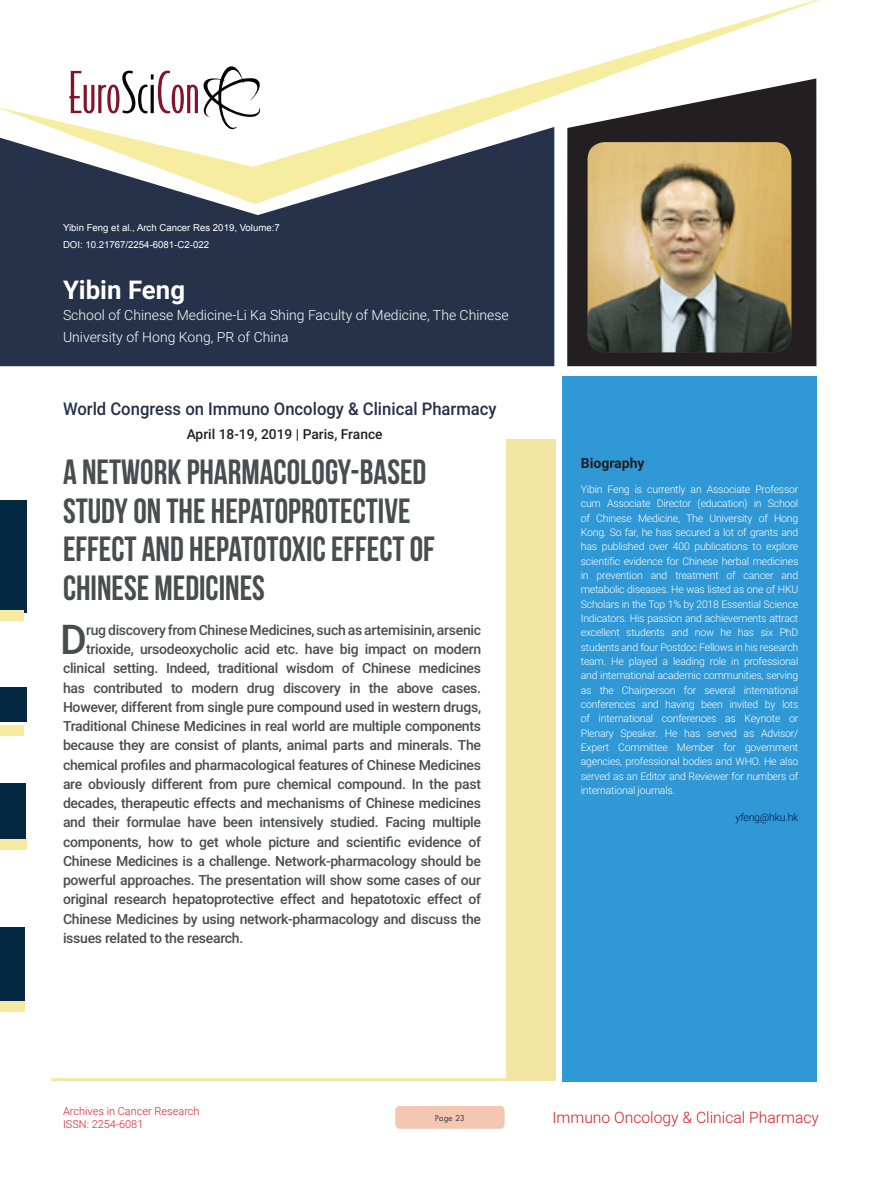
<style>
.page{position:relative;width:882px;height:1197px;background:#fff}
.page>*{position:absolute;margin:0;border:0;box-sizing:border-box;transform-origin:0 0}
.Abstract{font:500 41.12px "Roboto";color:#4b4c4d}
.t1{font:35px/38.5px "Bebas Neue";color:#4b4c4d}
.t2{font:700 25.9px "Roboto";color:#fff}
.t3{font:500 17.5px "Roboto";color:#243049;scale:.95 1}
.t4{font:300 15.75px "Roboto";color:#d91e24}
.Abstract-2{font:500 14px "Roboto";letter-spacing:-.02em;color:#4b4c4d}
.t5{font:300 14px/21.5px "Roboto";color:#fff}
.Bio_Heading{font:700 14px "Roboto";color:#231f20}
.t6{font:500 13.83px "Roboto";color:#231f20}
.t7{font:300 11.03px/13.1px "Roboto";color:#d91e24}
.Biography{font:300 10.5px/14.3px "Roboto";letter-spacing:-.02em;color:#fff;text-align:justify}
.Biography-2{font:300 10.5px "Roboto";letter-spacing:-.02em;color:#001954}
.t8{font:9.62px "Arial";color:#fff}
.t9{font:9.45px "Tw Cen";letter-spacing:-.02em;color:#4b4c4d;scale:.95 1}
</style>
<div class="page">
<div style="left:0;top:204px;width:554px;height:162px;background:#26324a"></div>
<div style="left:562px;top:376px;width:255px;height:706px;background:#3098d4"></div>
<div style="left:506px;top:439px;width:50px;height:642px;background:#f2e4a2"></div>
<hr style="left:51px;top:1078px;width:459px;height:3px;background:#f2e4a2">
<svg style="left:0;top:0;width:819px;height:204px"></svg>
<div style="left:0;top:500px;width:26px;height:112px;background:#042842"></div>
<div style="left:0;top:783px;width:25px;height:60px;background:#042842"></div>
<div style="left:0;top:688px;width:26px;height:34px;background:#042842"></div>
<div style="left:0;top:610px;width:23px;height:11px;background:#f6eba1"></div>
<div style="left:0;top:839px;width:27px;height:11px;background:#f6eba1"></div>
<div style="left:0;top:725px;width:23px;height:11px;background:#f6eba1"></div>
<div style="left:0;top:927px;width:25px;height:74px;background:#042842"></div>
<div style="left:0;top:1001px;width:25px;height:11px;background:#f6eba1"></div>
<div style="left:395px;top:1106px;width:110px;height:23px;background:#f5c6b2;border-radius:4px"></div>
<svg style="left:567px;top:78px;width:249px;height:288px;fill:#231f20"></svg>
<img style="left:588px;top:142px;width:203px;height:210px">
<p class="t8" style="left:63px;top:222px;width:218px">Yibin Feng et al., Arch Cancer Res 2019, Volume:7</p>
<p class="t8" style="left:63px;top:238px;width:148px">DOI: 10.21767/2254-6081-C2-022</p>
<p class="t2" style="left:63px;top:271px;width:124px">Yibin Feng</p>
<p class="t5" style="left:63px;top:304px;width:447px">School of Chinese Medicine-Li Ka Shing Faculty of Medicine, The Chinese<br>University of Hong Kong, PR of China</p>
<p class="t3" style="left:63px;top:396px;width:458px">World Congress on Immuno Oncology &amp; Clinical Pharmacy</p>
<p class="t6" style="left:187px;top:424px;width:197px">April 18-19, 2019 | Paris, France</p>
<p class="t1" style="left:63px;top:452px;width:373px">A NETWORK PHARMACOLOGY-BASED<br>STUDY ON THE HEPATOPROTECTIVE<br>EFFECT AND HEPATOTOXIC EFFECT OF<br>CHINESE MEDICINES</p>
<p class="Abstract" style="left:60px;top:611px;width:28px">D</p>
<p class="Abstract-2" style="left:86px;top:620px;width:397px">rug discovery from Chinese Medicines, such as artemisinin, arsenic</p>
<p class="Abstract-2" style="left:86px;top:639px;width:397px">trioxide, ursodeoxycholic acid etc. have big impact on modern</p>
<p class="Abstract-2" style="left:63px;top:659px;width:420px">clinical setting. Indeed, traditional wisdom of Chinese medicines</p>
<p class="Abstract-2" style="left:63px;top:678px;width:420px">has contributed to modern drug discovery in the above cases.</p>
<p class="Abstract-2" style="left:63px;top:697px;width:420px">However, different from single pure compound used in western drugs,</p>
<p class="Abstract-2" style="left:63px;top:716px;width:420px">Traditional Chinese Medicines in real world are multiple components</p>
<p class="Abstract-2" style="left:63px;top:736px;width:420px">because they are consist of plants, animal parts and minerals. The</p>
<p class="Abstract-2" style="left:63px;top:755px;width:420px">chemical profiles and pharmacological features of Chinese Medicines</p>
<p class="Abstract-2" style="left:63px;top:774px;width:420px">are obviously different from pure chemical compound. In the past</p>
<p class="Abstract-2" style="left:63px;top:793px;width:420px">decades, therapeutic effects and mechanisms of Chinese medicines</p>
<p class="Abstract-2" style="left:63px;top:813px;width:420px">and their formulae have been intensively studied. Facing multiple</p>
<p class="Abstract-2" style="left:63px;top:832px;width:420px">components, how to get whole picture and scientific evidence of</p>
<p class="Abstract-2" style="left:63px;top:851px;width:420px">Chinese Medicines is a challenge. Network-pharmacology should be</p>
<p class="Abstract-2" style="left:63px;top:870px;width:420px">powerful approaches. The presentation will show some cases of our</p>
<p class="Abstract-2" style="left:63px;top:890px;width:420px">original research hepatoprotective effect and hepatotoxic effect of</p>
<p class="Abstract-2" style="left:63px;top:909px;width:420px">Chinese Medicines by using network-pharmacology and discuss the</p>
<p class="Abstract-2" style="left:63px;top:928px;width:182px">issues related to the research.</p>
<p class="Bio_Heading" style="left:581px;top:454px;width:65px">Biography</p>
<p class="Biography" style="left:581px;top:482px;width:219px">Yibin Feng is currently an Associate Professor cum Associate Director (education) in School of Chinese Medicine, The University of Hong Kong. So far, he has secured a lot of grants and has published over 400 publications to explore scientific evidence for Chinese herbal medicines in prevention and treatment of cancer and metabolic diseases. He was listed as one of HKU Scholars in the Top 1% by 2018 Essential Science Indicators. His passion and achievements attract excellent students and now he has six PhD students and four Postdoc Fellows in his research team. He played a leading role in professional and international academic communities, serving as the Chairperson for several international conferences and having been invited by lots of international conferences as Keynote or Plenary Speaker. He has served as Advisor/ Expert Committee Member for government agencies, professional bodies and WHO. He also served as an Editor and Reviewer for numbers of international journals.</p>
<p class="Biography-2" style="left:736px;top:810px;width:64px">yfeng@hku.hk</p>
<p class="t7" style="left:63px;top:1104px;width:138px">Archives in Cancer Research<br>ISSN: 2254-6081</p>
<p class="t4" style="left:552px;top:1107px;width:268px">Immuno Oncology &amp; Clinical Pharmacy</p>
<p class="t9" style="left:435px;top:1112px;width:33px">Page 23</p>
</div>
